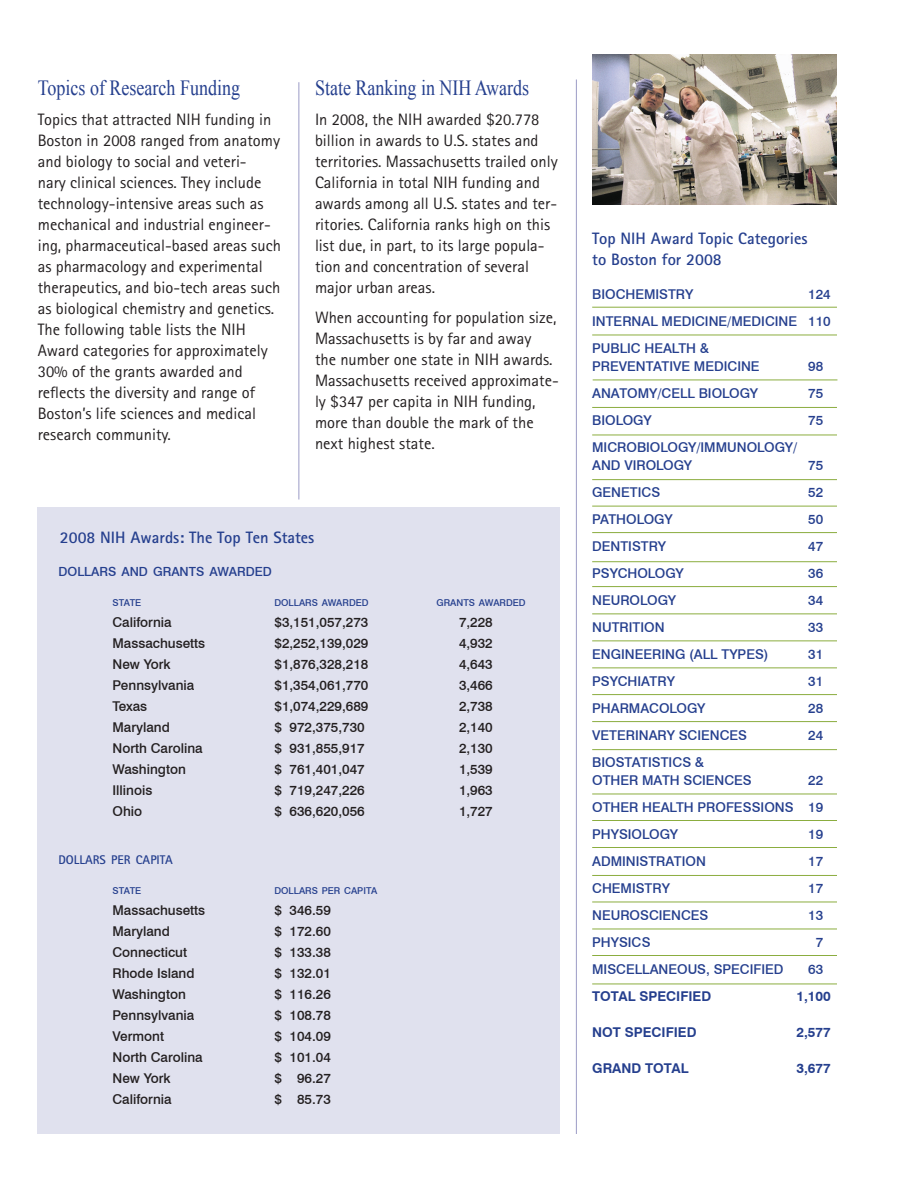
<style>
.page{position:relative;width:918px;height:1188px;background:#fff}
.page>*{position:absolute;margin:0;border:0;box-sizing:border-box;transform-origin:0 0}
.t1{font:21.6px "Times New Roman";color:#253f8e;scale:.83 1}
.t2{font:16.5px/21px "Rotis Sans Serif";color:#231f20}
.t3{font:700 16.5px/21px "Rotis Sans Serif";color:#253f8e}
.t4{font:500 13.5px "Swiss 721 BT";color:#231f20}
.t5{font:500 13.5px/27px "Swiss 721 BT";color:#253f8e;text-align:justify}
.t6{font:700 13.5px "Swiss 721 BT";color:#253f8e}
.t7{font:500 12.6px "Swiss 721 BT";color:#253f8e}
.t8{font:700 12.6px "Rotis Sans Serif";color:#253f8e}
.t9{font:500 9.45px "Swiss 721 BT";color:#253f8e}
</style>
<div class="page">
<div style="left:38px;top:507px;width:522px;height:627px;background:#e0e1ee"></div>
<img style="left:592px;top:54px;width:245px;height:150px">
<hr style="left:592px;top:307px;width:245px;height:1px;background:#8bad3f">
<hr style="left:592px;top:335px;width:245px;height:1px;background:#8bad3f">
<hr style="left:592px;top:407px;width:245px;height:1px;background:#8bad3f">
<hr style="left:592px;top:479px;width:245px;height:1px;background:#8bad3f">
<hr style="left:593px;top:380px;width:244px;height:1px;background:#8bad3f">
<hr style="left:592px;top:435px;width:245px;height:1px;background:#8bad3f">
<hr style="left:592px;top:506px;width:245px;height:1px;background:#8bad3f">
<hr style="left:592px;top:532px;width:245px;height:1px;background:#8bad3f">
<hr style="left:592px;top:561px;width:245px;height:1px;background:#8bad3f">
<hr style="left:592px;top:586px;width:245px;height:1px;background:#8bad3f">
<hr style="left:592px;top:614px;width:245px;height:1px;background:#8bad3f">
<hr style="left:592px;top:640px;width:245px;height:1px;background:#8bad3f">
<hr style="left:592px;top:668px;width:245px;height:1px;background:#8bad3f">
<hr style="left:592px;top:694px;width:245px;height:1px;background:#8bad3f">
<hr style="left:592px;top:721px;width:245px;height:1px;background:#8bad3f">
<hr style="left:592px;top:749px;width:245px;height:1px;background:#8bad3f">
<hr style="left:592px;top:794px;width:245px;height:1px;background:#8bad3f">
<hr style="left:592px;top:820px;width:245px;height:1px;background:#8bad3f">
<hr style="left:592px;top:847px;width:245px;height:1px;background:#8bad3f">
<hr style="left:592px;top:875px;width:245px;height:1px;background:#8bad3f">
<hr style="left:592px;top:902px;width:245px;height:1px;background:#8bad3f">
<hr style="left:592px;top:929px;width:245px;height:1px;background:#8bad3f">
<hr style="left:592px;top:955px;width:245px;height:1px;background:#8bad3f">
<hr style="left:592px;top:984px;width:245px;height:1px;background:#8bad3f">
<hr style="left:298px;top:82px;width:1px;height:418px;background:#9b9bc6">
<hr style="left:576px;top:80px;width:1px;height:1054px;background:#9b9bc6">
<h1 class="t1" style="left:38px;top:74px;width:245px">Topics of Research Funding</h1>
<p class="t2" style="left:38px;top:109px;width:245px">Topics that attracted NIH funding in Boston in 2008 ranged from anatomy and biology to social and veteri-<br>nary clinical sciences. They include technology-intensive areas such as mechanical and industrial engineer&shy;ing, pharmaceutical-based areas such as pharmacology and experimental therapeutics, and bio-tech areas such as biological chemistry and genetics.<br>The following table lists the NIH Award categories for approximately 30% of the grants awarded and reflects the diversity and range of Boston’s life sciences and medical research community.</p>
<h1 class="t1" style="left:315px;top:73px;width:260px">State Ranking in NIH Awards</h1>
<p class="t2" style="left:315px;top:109px;width:244px">In 2008, the NIH awarded $20.778 billion in awards to U.S. states and territories. Massachusetts trailed only California in total NIH funding and awards among all U.S. states and ter&shy;ritories. California ranks high on this list due, in part, to its large popula&shy;tion and concentration of several major urban areas.</p>
<p class="t2" style="left:315px;top:307px;width:245px">When accounting for population size,<br>Massachusetts is by far and away<br>the number one state in NIH awards.<br>Massachusetts received approximate&shy;ly $347 per capita in NIH funding, more than double the mark of the next highest state.</p>
<p class="t3" style="left:60px;top:526px;width:256px">2008 NIH Awards: The Top Ten States</p>
<p class="t7" style="left:58px;top:564px;width:215px">dollars and grants awarded</p>
<p class="t9" style="left:112px;top:597px;width:30px">state</p>
<p class="t9" style="left:274px;top:597px;width:96px">dollars awarded</p>
<p class="t9" style="left:436px;top:597px;width:91px">grants awarded</p>
<p class="t4" style="left:112px;top:614px;width:61px">California</p>
<p class="t4" style="left:274px;top:614px;width:95px">$3,151,057,273</p>
<p class="t4" style="left:459px;top:614px;width:35px">7,228</p>
<p class="t4" style="left:112px;top:635px;width:94px">Massachusetts</p>
<p class="t4" style="left:274px;top:635px;width:95px">$2,252,139,029</p>
<p class="t4" style="left:459px;top:635px;width:35px">4,932</p>
<p class="t4" style="left:112px;top:656px;width:60px">New York</p>
<p class="t4" style="left:274px;top:656px;width:95px">$1,876,328,218</p>
<p class="t4" style="left:459px;top:656px;width:35px">4,643</p>
<p class="t4" style="left:112px;top:677px;width:83px">Pennsylvania</p>
<p class="t4" style="left:274px;top:677px;width:95px">$1,354,061,770</p>
<p class="t4" style="left:459px;top:677px;width:35px">3,466</p>
<p class="t4" style="left:112px;top:698px;width:36px">Texas</p>
<p class="t4" style="left:274px;top:698px;width:95px">$1,074,229,689</p>
<p class="t4" style="left:459px;top:698px;width:35px">2,738</p>
<p class="t4" style="left:112px;top:719px;width:59px">Maryland</p>
<p class="t4" style="left:274px;top:719px;width:92px">$ 972,375,730</p>
<p class="t4" style="left:459px;top:719px;width:35px">2,140</p>
<p class="t4" style="left:112px;top:740px;width:92px">North Carolina</p>
<p class="t4" style="left:274px;top:740px;width:92px">$ 931,855,917</p>
<p class="t4" style="left:459px;top:740px;width:35px">2,130</p>
<p class="t4" style="left:112px;top:761px;width:75px">Washington</p>
<p class="t4" style="left:274px;top:761px;width:92px">$ 761,401,047</p>
<p class="t4" style="left:459px;top:761px;width:35px">1,539</p>
<p class="t4" style="left:112px;top:782px;width:41px">Illinois</p>
<p class="t4" style="left:274px;top:782px;width:92px">$ 719,247,226</p>
<p class="t4" style="left:459px;top:782px;width:35px">1,963</p>
<p class="t4" style="left:112px;top:803px;width:31px">Ohio</p>
<p class="t4" style="left:274px;top:803px;width:92px">$ 636,620,056</p>
<p class="t4" style="left:459px;top:803px;width:35px">1,727</p>
<p class="t8" style="left:58px;top:852px;width:116px">dollars per capita</p>
<p class="t9" style="left:112px;top:885px;width:30px">state</p>
<p class="t9" style="left:274px;top:885px;width:104px">dollars per capita</p>
<p class="t4" style="left:112px;top:902px;width:94px">Massachusetts</p>
<p class="t4" style="left:274px;top:902px;width:58px">$ 346.59</p>
<p class="t4" style="left:112px;top:923px;width:59px">Maryland</p>
<p class="t4" style="left:274px;top:923px;width:58px">$ 172.60</p>
<p class="t4" style="left:112px;top:944px;width:76px">Connecticut</p>
<p class="t4" style="left:274px;top:944px;width:58px">$ 133.38</p>
<p class="t4" style="left:112px;top:965px;width:84px">Rhode Island</p>
<p class="t4" style="left:274px;top:965px;width:58px">$ 132.01</p>
<p class="t4" style="left:112px;top:986px;width:75px">Washington</p>
<p class="t4" style="left:274px;top:986px;width:58px">$ 116.26</p>
<p class="t4" style="left:112px;top:1007px;width:83px">Pennsylvania</p>
<p class="t4" style="left:274px;top:1007px;width:58px">$ 108.78</p>
<p class="t4" style="left:112px;top:1028px;width:53px">Vermont</p>
<p class="t4" style="left:274px;top:1028px;width:58px">$ 104.09</p>
<p class="t4" style="left:112px;top:1049px;width:92px">North Carolina</p>
<p class="t4" style="left:274px;top:1049px;width:58px">$ 101.04</p>
<p class="t4" style="left:112px;top:1070px;width:60px">New York</p>
<p class="t4" style="left:274px;top:1070px;width:58px">$ 96.27</p>
<p class="t4" style="left:112px;top:1091px;width:61px">California</p>
<p class="t4" style="left:274px;top:1091px;width:58px">$ 85.73</p>
<p class="t3" style="left:592px;top:227px;width:217px">Top NIH Award Topic Categories to Boston for 2008</p>
<p class="t5" style="left:592px;top:281px;width:103px">BIOCHEMISTRY</p>
<p class="t5" style="left:592px;top:281px;width:240px;text-indent:216px">124<br>INTERNAL MEDICINE/MEDICINE 110<br>PUBLIC HEALTH &amp;</p>
<p class="t5" style="left:592px;top:353px;width:169px">PREVENTATIVE MEDICINE</p>
<p class="t5" style="left:808px;top:353px;width:17px">98</p>
<p class="t5" style="left:592px;top:380px;width:168px">ANATOMY/CELL BIOLOGY</p>
<p class="t5" style="left:808px;top:380px;width:17px">75</p>
<p class="t5" style="left:592px;top:407px;width:61px">BIOLOGY</p>
<p class="t5" style="left:808px;top:407px;width:17px">75</p>
<p class="t5" style="left:592px;top:438px;width:207px;line-height:18px">MICROBIOLOGY/IMMUNOLOGY/<br>AND VIROLOGY</p>
<p class="t5" style="left:808px;top:452px;width:17px">75</p>
<p class="t5" style="left:592px;top:479px;width:70px">GENETICS</p>
<p class="t5" style="left:808px;top:479px;width:17px">52</p>
<p class="t5" style="left:592px;top:506px;width:82px">PATHOLOGY</p>
<p class="t5" style="left:808px;top:506px;width:17px">50</p>
<p class="t5" style="left:592px;top:533px;width:76px">DENTISTRY</p>
<p class="t5" style="left:808px;top:533px;width:17px">47</p>
<p class="t5" style="left:592px;top:560px;width:93px">PSYCHOLOGY</p>
<p class="t5" style="left:808px;top:560px;width:17px">36</p>
<p class="t5" style="left:592px;top:587px;width:85px">NEUROLOGY</p>
<p class="t5" style="left:808px;top:587px;width:17px">34</p>
<p class="t5" style="left:592px;top:614px;width:74px">NUTRITION</p>
<p class="t5" style="left:808px;top:614px;width:17px">33</p>
<p class="t5" style="left:592px;top:641px;width:178px">ENGINEERING (ALL TYPES)</p>
<p class="t5" style="left:808px;top:641px;width:17px">31</p>
<p class="t5" style="left:592px;top:668px;width:84px">PSYCHIATRY</p>
<p class="t5" style="left:808px;top:668px;width:17px">31</p>
<p class="t5" style="left:592px;top:695px;width:115px">PHARMACOLOGY</p>
<p class="t5" style="left:808px;top:695px;width:17px">28</p>
<p class="t5" style="left:592px;top:722px;width:156px">VETERINARY SCIENCES</p>
<p class="t5" style="left:808px;top:722px;width:17px">24</p>
<p class="t5" style="left:592px;top:753px;width:161px;line-height:18px">BIOSTATISTICS &amp;<br>OTHER MATH SCIENCES</p>
<p class="t5" style="left:592px;top:767px;width:233px;text-indent:216px">22<br>OTHER HEALTH PROFESSIONS 19<br>PHYSIOLOGY</p>
<p class="t5" style="left:808px;top:821px;width:17px">19</p>
<p class="t5" style="left:592px;top:848px;width:115px">ADMINISTRATION</p>
<p class="t5" style="left:808px;top:848px;width:17px">17</p>
<p class="t5" style="left:592px;top:875px;width:79px">CHEMISTRY</p>
<p class="t5" style="left:808px;top:875px;width:17px">17</p>
<p class="t5" style="left:592px;top:902px;width:118px">NEUROSCIENCES</p>
<p class="t5" style="left:808px;top:902px;width:17px">13</p>
<p class="t5" style="left:592px;top:929px;width:60px">PHYSICS</p>
<p class="t5" style="left:816px;top:929px;width:9px">7</p>
<p class="t5" style="left:592px;top:956px;width:193px">MISCELLANEOUS, SPECIFIED</p>
<p class="t5" style="left:808px;top:956px;width:17px">63</p>
<p class="t6" style="left:592px;top:988px;width:121px">TOTAL SPECIFIED</p>
<p class="t6" style="left:796px;top:988px;width:36px">1,100</p>
<p class="t6" style="left:592px;top:1024px;width:106px">NOT SPECIFIED</p>
<p class="t6" style="left:796px;top:1024px;width:36px">2,577</p>
<p class="t6" style="left:592px;top:1060px;width:98px">GRAND TOTAL</p>
<p class="t6" style="left:796px;top:1060px;width:36px">3,677</p>
</div>
